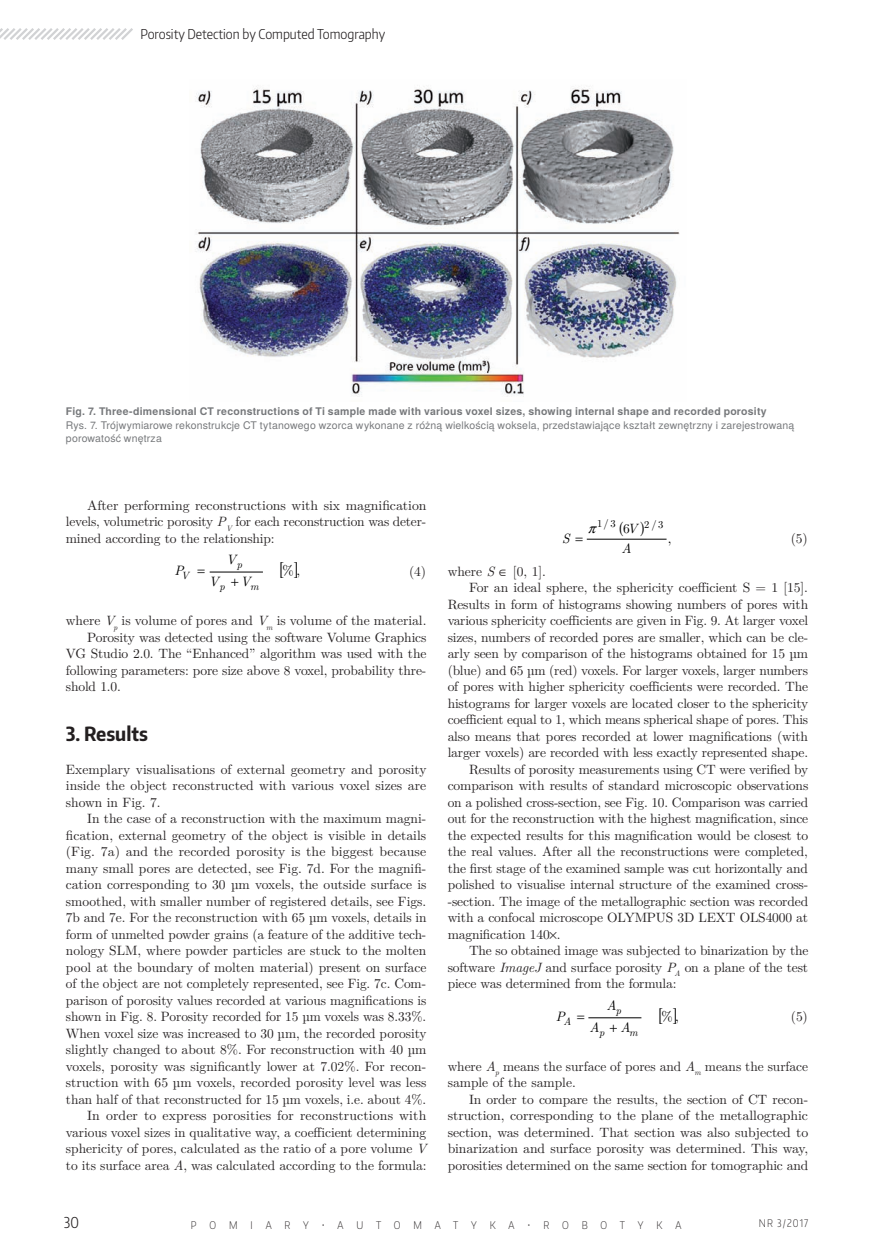
<style>
.page{position:relative;width:872px;height:1255px;background:#fff}
.page>*{position:absolute;margin:0;border:0;box-sizing:border-box;transform-origin:0 0}
.t1{font:700 19.5px "Encode Sans Condensed";color:#231f20}
.t2{font:300 15px "Encode Sans Condensed";color:#231f20}
.t3{font:italic 13.65px "LM Roman 10";color:#000}
.t4{font:13.65px "LM Roman 10";color:#000}
.t5{font:13.5px/16.5px "LM Roman 10";letter-spacing:-.01em;color:#231f20;text-align:justify}
.t6{font:300 13.5px "Encode Sans Condensed";color:#231f20}
.t7{font:italic 13.5px "LM Roman 10";color:#000}
.t8{font:13.5px "LM Roman 10";color:#000}
.t9{font:10.5px/13.5px "Te X Gyre Heros";letter-spacing:.015em;color:#76787b}
.t10{font:700 10.5px "Te X Gyre Heros";letter-spacing:.02em;color:#76787b}
.t11{font:200 10.5px "Encode Sans Condensed";letter-spacing:1.225em;color:#231f20}
.t12{font:italic 10.5px "LM Roman 10";color:#000}
.t13{font:10.5px "LM Roman 10";color:#000}
.s1{font-style:italic}
</style>
<div class="page">
<img style="left:195px;top:86px;width:485px;height:311px">
<hr style="left:210px;top:571px;width:52px;height:1px;background:#000">
<hr style="left:587px;top:538px;width:79px;height:1px;background:#000">
<hr style="left:589px;top:1017px;width:52px;height:1px;background:#000">
<svg style="left:0;top:28px;width:133px;height:12px"></svg>
<p class="t6" style="left:140px;top:25px;width:246px">Porosity Detection by Computed Tomography</p>
<p class="t10" style="left:66px;top:403px;width:702px">Fig. 7. Three-dimensional CT reconstructions of Ti sample made with various voxel sizes, showing internal shape and recorded porosity</p>
<p class="t9" style="left:66px;top:417px;width:730px">Rys. 7. Trójwymiarowe rekonstrukcje CT tytanowego wzorca wykonane z różną wielkością woksela, przedstawiające kształt zewnętrzny i zarejestrowaną porowatość wnętrza</p>
<p class="t5" style="left:66px;top:495px;width:362px;text-indent:21px">After performing reconstructions with six magnification levels, volumetric porosity <span class="s1">P</span><sub>V</sub> for each reconstruction was deter&shy;mined according to the relationship:</p>
<p class="t4" style="left:283px;top:560px;width:19px">%,</p>
<p class="t12" style="left:250px;top:577px;width:10px">m</p>
<p class="t3" style="left:226px;top:549px;width:12px">V</p>
<p class="t12" style="left:237px;top:556px;width:7px">p</p>
<p class="t3" style="left:174px;top:560px;width:11px">P</p>
<p class="t5" style="left:409px;top:561px;width:18px">(4)</p>
<p class="t5" style="left:66px;top:611px;width:362px">where <span class="s1">V</span><sub>p</sub> is volume of pores and <span class="s1">V</span><sub>m</sub> is volume of the material.</p>
<p class="t5" style="left:87px;top:627px;width:341px">Porosity was detected using the software Volume Graphics</p>
<p class="t5" style="left:66px;top:644px;width:362px">VG Studio 2.0. The “Enhanced” algorithm was used with the</p>
<p class="t5" style="left:66px;top:660px;width:362px">following parameters: pore size above 8 voxel, probability thre-</p>
<p class="t5" style="left:66px;top:677px;width:56px">shold 1.0.</p>
<h1 class="t1" style="left:66px;top:720px;width:84px">3. Results</h1>
<p class="t5" style="left:66px;top:759px;width:362px">Exemplary visualisations of external geometry and porosity inside the object reconstructed with various voxel sizes are shown in Fig. 7.</p>
<p class="t5" style="left:66px;top:809px;width:362px;text-align:right">In the case of a reconstruction with the maximum magni&shy;fication, external geometry of the object is visible in details (Fig. 7a) and the recorded porosity is the biggest because many small pores are detected, see Fig. 7d. For the magnifi&shy;cation corresponding to 30 µm voxels, the outside surface is smoothed, with smaller number of registered details, see Figs.<br>7b and 7e. For the reconstruction with 65 µm voxels, details in form of unmelted powder grains (a feature of the additive tech&shy;nology SLM, where powder particles are stuck to the molten pool at the boundary of molten material) present on surface of the object are not completely represented, see Fig. 7c. Com&shy;parison of porosity values recorded at various magnifications is shown in Fig. 8. Porosity recorded for 15 µm voxels was 8.33%.<br>When voxel size was increased to 30 µm, the recorded porosity slightly changed to about 8%. For reconstruction with 40 µm voxels, porosity was significantly lower at 7.02%. For recon&shy;struction with 65 µm voxels, recorded porosity level was less than half of that reconstructed for 15 µm voxels, i.e. about 4%.<br>In order to express porosities for reconstructions with various voxel sizes in qualitative way, a coefficient determining sphericity of pores, calculated as the ratio of a pore volume <span class="s1">V </span>to its surface area <span class="s1">A</span>, was calculated according to the formula:</p>
<p class="t12" style="left:181px;top:567px;width:9px">V</p>
<p class="t3" style="left:209px;top:570px;width:12px">V</p>
<p class="t3" style="left:240px;top:570px;width:12px">V</p>
<p class="t12" style="left:219px;top:577px;width:7px">p</p>
<p class="t13" style="left:597px;top:515px;width:20px">1/3</p>
<p class="t13" style="left:644px;top:515px;width:21px">2/3</p>
<p class="t7" style="left:621px;top:538px;width:12px">A</p>
<p class="t7" style="left:627px;top:518px;width:12px">V</p>
<p class="t8" style="left:623px;top:518px;width:8px">6</p>
<p class="t7" style="left:562px;top:527px;width:9px">S</p>
<p class="t5" style="left:791px;top:528px;width:18px">(5)</p>
<p class="t8" style="left:668px;top:527px;width:5px">,</p>
<p class="t5" style="left:447px;top:561px;width:100px">where <span class="s1">S</span> ∈ [0, 1].</p>
<p class="t5" style="left:469px;top:578px;width:340px">For an ideal sphere, the sphericity coefficient S = 1 [15].</p>
<p class="t5" style="left:447px;top:594px;width:362px">Results in form of histograms showing numbers of pores with</p>
<p class="t5" style="left:447px;top:611px;width:362px">various sphericity coefficients are given in Fig. 9. At larger voxel</p>
<p class="t5" style="left:447px;top:627px;width:362px">sizes, numbers of recorded pores are smaller, which can be cle-</p>
<p class="t5" style="left:447px;top:644px;width:362px">arly seen by comparison of the histograms obtained for 15 µm</p>
<p class="t5" style="left:447px;top:660px;width:362px">(blue) and 65 µm (red) voxels. For larger voxels, larger numbers</p>
<p class="t5" style="left:447px;top:677px;width:362px">of pores with higher sphericity coefficients were recorded. The</p>
<p class="t5" style="left:447px;top:693px;width:362px">histograms for larger voxels are located closer to the sphericity</p>
<p class="t5" style="left:447px;top:710px;width:362px">coefficient equal to 1, which means spherical shape of pores. This</p>
<p class="t5" style="left:447px;top:726px;width:362px">also means that pores recorded at lower magnifications (with</p>
<p class="t5" style="left:447px;top:743px;width:362px">larger voxels) are recorded with less exactly represented shape.</p>
<p class="t5" style="left:469px;top:759px;width:341px">Results of porosity measurements using CT were verified by</p>
<p class="t5" style="left:447px;top:776px;width:362px">comparison with results of standard microscopic observations</p>
<p class="t5" style="left:447px;top:792px;width:362px">on a polished cross-section, see Fig. 10. Comparison was carried</p>
<p class="t5" style="left:447px;top:809px;width:362px">out for the reconstruction with the highest magnification, since</p>
<p class="t5" style="left:447px;top:825px;width:362px">the expected results for this magnification would be closest to</p>
<p class="t5" style="left:447px;top:842px;width:362px">the real values. After all the reconstructions were completed,</p>
<p class="t5" style="left:447px;top:858px;width:362px">the first stage of the examined sample was cut horizontally and</p>
<p class="t5" style="left:447px;top:875px;width:362px">polished to visualise internal structure of the examined cross-</p>
<p class="t5" style="left:447px;top:891px;width:362px">-section. The image of the metallographic section was recorded</p>
<p class="t5" style="left:447px;top:908px;width:362px">with a confocal microscope OLYMPUS 3D LEXT OLS4000 at</p>
<p class="t5" style="left:447px;top:924px;width:114px">magnification 140 .</p>
<p class="t5" style="left:469px;top:941px;width:341px">The so obtained image was subjected to binarization by the</p>
<p class="t5" style="left:447px;top:957px;width:362px">software <span class="s1">ImageJ</span> and surface porosity <span class="s1">P</span><sub>A</sub> on a plane of the test</p>
<p class="t5" style="left:447px;top:974px;width:230px">piece was determined from the formula:</p>
<p class="t4" style="left:661px;top:1005px;width:19px">%,</p>
<p class="t12" style="left:629px;top:1023px;width:10px">m</p>
<p class="t3" style="left:606px;top:994px;width:12px">A</p>
<p class="t12" style="left:616px;top:1001px;width:7px">p</p>
<p class="t3" style="left:556px;top:1005px;width:11px">P</p>
<p class="t5" style="left:791px;top:1007px;width:18px">(5)</p>
<p class="t5" style="left:447px;top:1056px;width:362px">where <span class="s1">A</span><sub>p</sub> means the surface of pores and <span class="s1">A</span><sub>m</sub> means the surface sample of the sample.</p>
<p class="t5" style="left:447px;top:1089px;width:362px;text-indent:21px">In order to compare the results, the section of CT recon&shy;struction, corresponding to the plane of the metallographic section, was determined. That section was also subjected to binarization and surface porosity was determined. This way, porosities determined on the same section for tomographic and</p>
<p class="t12" style="left:563px;top:1012px;width:9px">A</p>
<p class="t3" style="left:589px;top:1016px;width:12px">A</p>
<p class="t3" style="left:620px;top:1016px;width:12px">A</p>
<p class="t12" style="left:599px;top:1023px;width:7px">p</p>
<p class="t2" style="left:64px;top:1212px;width:17px">30</p>
<p class="t11" style="left:191px;top:1217px;width:492px">POMIARY•AUTOMATYKA•ROBOTYKA</p>
<p class="t11" style="left:758px;top:1216px;width:51px">NR 3/2017</p>
</div>
